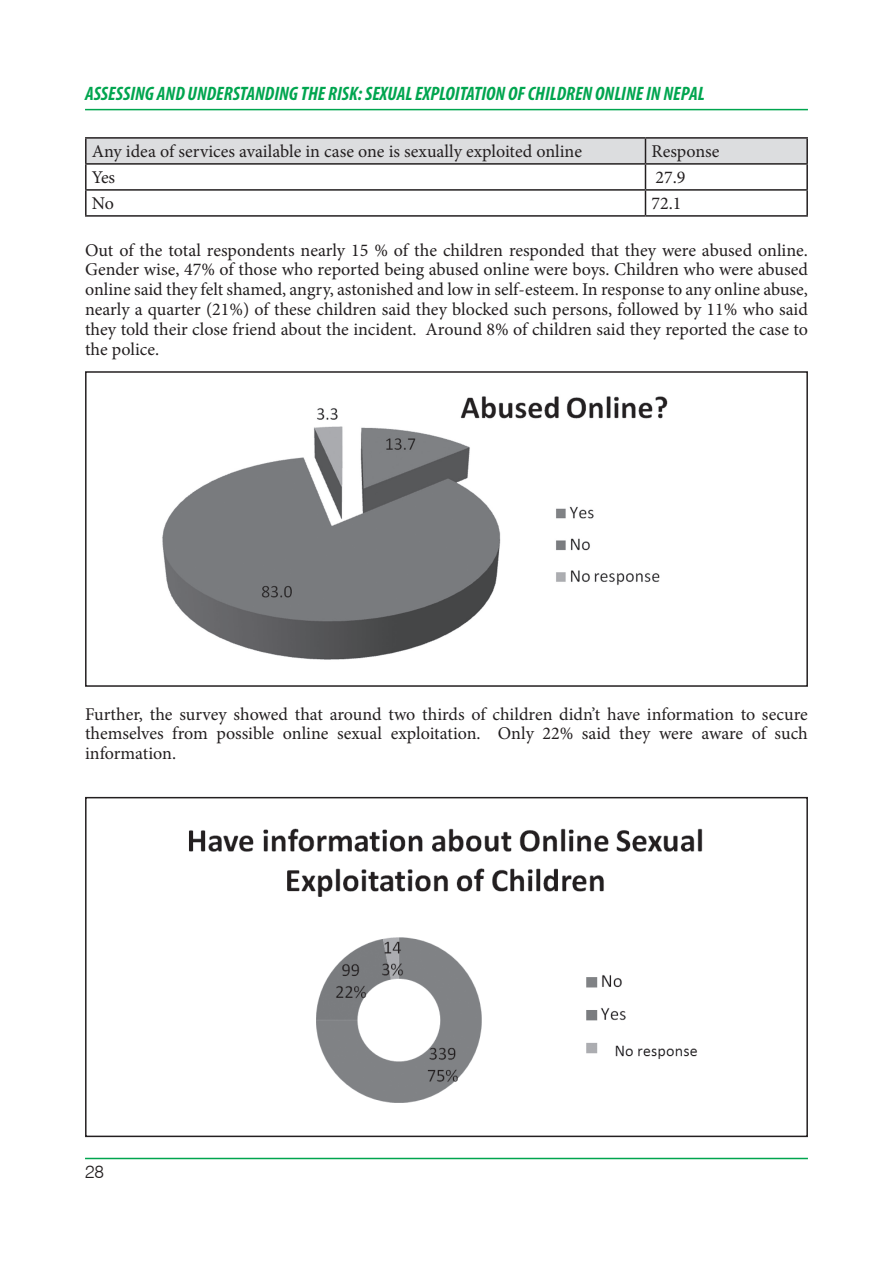
<style>
.page{position:relative;width:893px;height:1263px;background:#fff}
.page>*{position:absolute;margin:0;border:0;box-sizing:border-box;transform-origin:0 0}
.t1{font:italic 700 condensed 19.5px "Myriad Pro";color:#00a54f}
.t2{font:18px/19.8px "Minion Pro";color:#231f20;text-align:justify}
.t3{font:300 18px "Swiss 721 BT";color:#231f20}
</style>
<div class="page">
<hr style="left:85px;top:109px;width:723px;height:1px;background:#00a54f">
<hr style="left:85px;top:1158px;width:723px;height:1px;background:#00a54f">
<hr style="left:85px;top:137px;width:560px;height:2px;background:#231f20">
<hr style="left:85px;top:139px;width:2px;height:24px;background:#231f20">
<hr style="left:645px;top:137px;width:163px;height:2px;background:#231f20">
<hr style="left:806px;top:139px;width:2px;height:24px;background:#231f20">
<hr style="left:85px;top:163px;width:560px;height:2px;background:#231f20">
<hr style="left:85px;top:165px;width:2px;height:24px;background:#231f20">
<hr style="left:645px;top:163px;width:163px;height:2px;background:#231f20">
<hr style="left:806px;top:165px;width:2px;height:24px;background:#231f20">
<hr style="left:85px;top:189px;width:560px;height:2px;background:#231f20">
<hr style="left:85px;top:191px;width:2px;height:24px;background:#231f20">
<hr style="left:645px;top:189px;width:163px;height:2px;background:#231f20">
<svg style="left:86px;top:138px;width:721px;height:77px"></svg>
<hr style="left:806px;top:191px;width:2px;height:24px;background:#231f20">
<hr style="left:85px;top:215px;width:560px;height:2px;background:#231f20">
<hr style="left:645px;top:215px;width:163px;height:2px;background:#231f20">
<div style="left:85px;top:371px;width:723px;height:316px;border:2px solid #231f20"></div>
<img style="left:162px;top:396px;width:506px;height:264px">
<div style="left:85px;top:797px;width:723px;height:340px;border:2px solid #231f20"></div>
<img style="left:189px;top:828px;width:514px;height:275px">
<p class="t1" style="left:85px;top:81px;width:621px">ASSESSING AND UNDERSTANDING THE RISK: SEXUAL EXPLOITATION OF CHILDREN ONLINE IN NEPAL</p>
<p class="t2" style="left:92px;top:142px;width:492px">Any idea of services available in case one is sexually exploited online</p>
<p class="t2" style="left:651px;top:142px;width:70px">Response</p>
<p class="t2" style="left:92px;top:168px;width:25px">Yes</p>
<p class="t2" style="left:656px;top:168px;width:32px">27.9</p>
<p class="t2" style="left:92px;top:194px;width:24px">No</p>
<p class="t2" style="left:651px;top:194px;width:32px">72.1</p>
<p class="t2" style="left:85px;top:240px;width:724px">Out of the total respondents nearly 15 % of the children responded that they were abused online.<br>Gender wise, 47% of those who reported being abused online were boys. Children who were abused online said they felt shamed, angry, astonished and low in self-esteem. In response to any online abuse, nearly a quarter (21%) of these children said they blocked such persons, followed by 11% who said they told their close friend about the incident. Around 8% of children said they reported the case to the police.</p>
<p class="t2" style="left:85px;top:704px;width:724px">Further, the survey showed that around two thirds of children didn’t have information to secure themselves from possible online sexual exploitation. Only 22% said they were aware of such information.</p>
<p class="t3" style="left:85px;top:1160px;width:21px">28</p>
</div>
